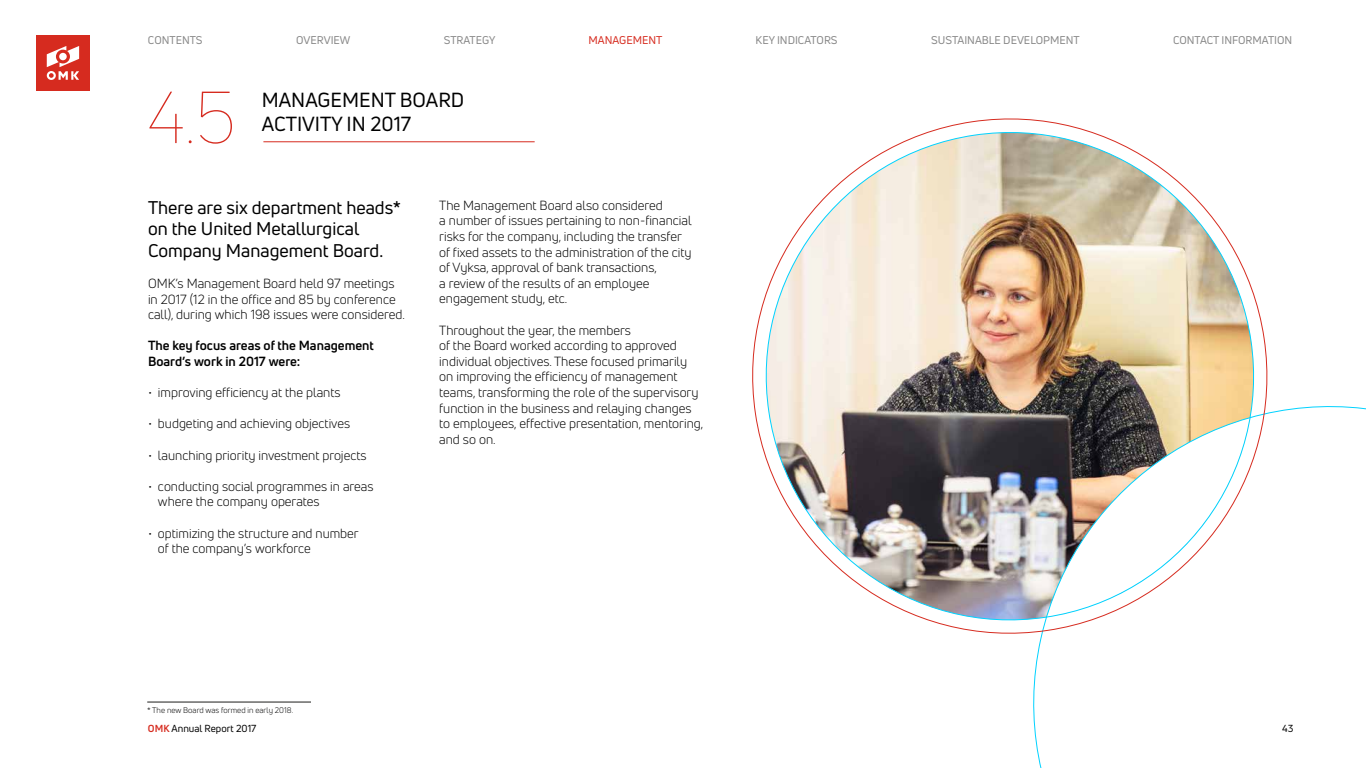
<style>
.page{position:relative;width:1366px;height:768px;background:#fff}
.page>*{position:absolute;margin:0;border:0;box-sizing:border-box;transform-origin:0 0}
.t1{font:100 72px "Uni Neue";color:#d62b1f}
.t2{font:20px/24px "Uni Neue";color:#000}
.t3{font:18px/21.6px "Uni Neue";color:#000}
.t4{font:13px/15.6px "Uni Neue";color:#000}
.t5{font:700 13px/15.6px "Uni Neue";color:#000}
.t6{font:11px "Uni Neue";color:#878787}
.t7{font:11px "Uni Neue";color:#d62b1f}
.t8{font:10px "Uni Neue";color:#000}
.t9{font:8px "Uni Neue";color:#000}
.s1{font-weight:700;color:#d62b1f}
</style>
<div class="page">
<div style="left:36px;top:35px;width:54px;height:56px;background:#d62b1f"></div>
<svg style="left:47px;top:46px;width:32px;height:34px"></svg>
<hr style="left:263px;top:141px;width:272px;height:1px;background:#d62b1f">
<hr style="left:147px;top:702px;width:164px;height:1px;background:#1d1d1b">
<img style="left:752px;top:118px;width:519px;height:519px">
<p class="t6" style="left:148px;top:33px;width:56px">CONTENTS</p>
<p class="t6" style="left:296px;top:33px;width:56px">OVERVIEW</p>
<p class="t6" style="left:444px;top:33px;width:53px">STRATEGY</p>
<p class="t7" style="left:589px;top:33px;width:75px">MANAGEMENT</p>
<p class="t6" style="left:756px;top:33px;width:84px">KEY INDICATORS</p>
<p class="t6" style="left:931px;top:33px;width:150px">SUSTAINABLE DEVELOPMENT</p>
<p class="t6" style="left:1173px;top:33px;width:121px">CONTACT INFORMATION</p>
<h1 class="t1" style="left:147px;top:74px;width:90px">4.5</h1>
<h2 class="t2" style="left:262px;top:88px;width:204px">MANAGEMENT BOARD<br>ACTIVITY IN 2017</h2>
<h3 class="t3" style="left:148px;top:196px;width:255px">There are six department heads* on the United Metallurgical<br>Company Management Board.</h3>
<p class="t4" style="left:148px;top:275px;width:258px">OMK’s Management Board held 97 meetings in 2017 (12 in the office and 85 by conference call), during which 198 issues were considered.</p>
<p class="t5" style="left:148px;top:338px;width:227px">The key focus areas of the Management<br>Board’s work in 2017 were:</p>
<p class="t4" style="left:148px;top:385px;width:194px">• improving efficiency at the plants</p>
<p class="t4" style="left:148px;top:416px;width:204px">• budgeting and achieving objectives</p>
<p class="t4" style="left:148px;top:447px;width:220px">• launching priority investment projects</p>
<p class="t4" style="left:158px;top:478px;width:217px;text-indent:-10px">• conducting social programmes in areas where the company operates</p>
<p class="t4" style="left:158px;top:525px;width:202px;text-indent:-10px">• optimizing the structure and number of the company’s workforce</p>
<p class="t4" style="left:439px;top:197px;width:254px">The Management Board also considered<br>a number of issues pertaining to non-financial risks for the company, including the transfer of fixed assets to the administration of the city of Vyksa, approval of bank transactions,<br>a review of the results of an employee engagement study, etc.</p>
<p class="t4" style="left:439px;top:322px;width:266px">Throughout the year, the members<br>of the Board worked according to approved individual objectives. These focused primarily on improving the efficiency of management teams, transforming the role of the supervisory function in the business and relaying changes to employees, effective presentation, mentoring, and so on.</p>
<p class="t9" style="left:147px;top:705px;width:147px">* The new Board was formed in early 2018.</p>
<p class="t8" style="left:148px;top:722px;width:110px"><span class="s1">OMK</span> Annual Report 2017</p>
<p class="t8" style="left:1282px;top:722px;width:13px">43</p>
</div>
